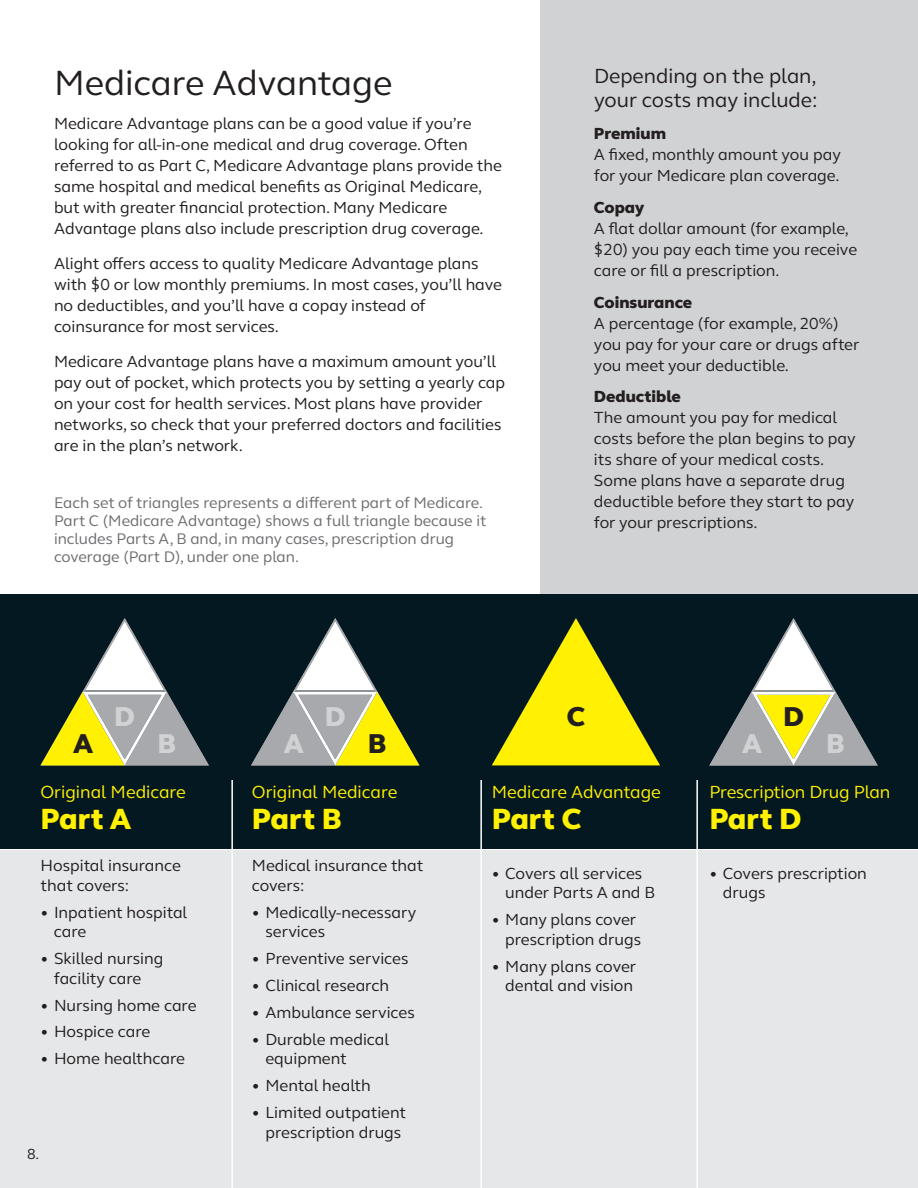
<style>
.page{position:relative;width:918px;height:1188px;background:#fff}
.page>*{position:absolute;margin:0;border:0;box-sizing:border-box;transform-origin:0 0}
.t1{font:36px "FS Thrive Elliot";color:#231f20}
.t2{font:800 30px "FS Thrive Elliot";color:#fff101}
.t3{font:800 28.05px "FS Thrive Elliot";color:#d1d2d4}
.t4{font:800 28.05px "FS Thrive Elliot";color:#231f20}
.t5{font:21px/24px "FS Thrive Elliot";color:#231f20}
.t6{font:18px "FS Thrive Elliot";color:#fff101}
.t7{font:16.5px/21px "FS Thrive Elliot";color:#231f20}
.t8{font:800 16.5px "FS Thrive Elliot";color:#231f20}
.t9{font:15.75px/18px "FS Thrive Elliot";color:#6c6d70}
.t10{font:15px "FS Thrive Elliot";color:#231f20}
</style>
<div class="page">
<div style="left:540px;top:0;width:378px;height:594px;background:#d1d2d4"></div>
<div style="left:0;top:850px;width:918px;height:338px;background:#e6e7e9"></div>
<div style="left:0;top:594px;width:918px;height:255px;background:#031820"></div>
<svg style="left:492px;top:618px;width:168px;height:147px"></svg>
<svg style="left:709px;top:618px;width:169px;height:148px"></svg>
<svg style="left:40px;top:618px;width:169px;height:147px"></svg>
<svg style="left:251px;top:618px;width:168px;height:147px"></svg>
<hr style="left:231px;top:780px;width:2px;height:408px;background:#fff">
<hr style="left:480px;top:780px;width:2px;height:408px;background:#fff">
<hr style="left:696px;top:780px;width:2px;height:408px;background:#fff">
<h1 class="t1" style="left:54px;top:69px;width:340px">Medicare Advantage</h1>
<p class="t7" style="left:54px;top:115px;width:449px">Medicare Advantage plans can be a good value if you’re looking for all-in-one medical and drug coverage. Often referred to as Part C, Medicare Advantage plans provide the same hospital and medical benefits as Original Medicare, but with greater financial protection. Many Medicare Advantage plans also include prescription drug coverage.</p>
<p class="t7" style="left:54px;top:255px;width:450px">Alight offers access to quality Medicare Advantage plans with $0 or low monthly premiums. In most cases, you’ll have no deductibles, and you’ll have a copay instead of coinsurance for most services.</p>
<p class="t7" style="left:54px;top:352px;width:453px">Medicare Advantage plans have a maximum amount you’ll pay out of pocket, which protects you by setting a yearly cap on your cost for health services. Most plans have provider networks, so check that your preferred doctors and facilities are in the plan’s network.</p>
<p class="t9" style="left:54px;top:495px;width:434px">Each set of triangles represents a different part of Medicare.<br>Part C (Medicare Advantage) shows a full triangle because it includes Parts A, B and, in many cases, prescription drug coverage (Part D), under one plan.</p>
<p class="t5" style="left:594px;top:66px;width:225px">Depending on the plan, your costs may include:</p>
<p class="t8" style="left:594px;top:127px;width:74px">Premium</p>
<p class="t7" style="left:594px;top:146px;width:248px">A fixed, monthly amount you pay for your Medicare plan coverage.</p>
<p class="t8" style="left:594px;top:201px;width:52px">Copay</p>
<p class="t7" style="left:594px;top:219px;width:265px">A flat dollar amount (for example, $20) you pay each time you receive care or fill a prescription.</p>
<p class="t8" style="left:594px;top:296px;width:100px">Coinsurance</p>
<p class="t7" style="left:594px;top:314px;width:267px">A percentage (for example, 20%) you pay for your care or drugs after you meet your deductible.</p>
<p class="t8" style="left:594px;top:391px;width:88px">Deductible</p>
<p class="t7" style="left:594px;top:409px;width:263px">The amount you pay for medical costs before the plan begins to pay its share of your medical costs.<br>Some plans have a separate drug deductible before they start to pay for your prescriptions.</p>
<h3 class="t3" style="left:114px;top:706px;width:22px">D</h3>
<h3 class="t3" style="left:325px;top:706px;width:22px">D</h3>
<h3 class="t4" style="left:74px;top:734px;width:21px">A</h3>
<h3 class="t3" style="left:157px;top:734px;width:20px">B</h3>
<h3 class="t3" style="left:284px;top:734px;width:21px">A</h3>
<h3 class="t4" style="left:368px;top:734px;width:20px">B</h3>
<p class="t6" style="left:40px;top:785px;width:147px">Original Medicare</p>
<h2 class="t2" style="left:40px;top:808px;width:92px">Part A</h2>
<p class="t7" style="left:40px;top:857px;width:142px;line-height:19.5px">Hospital insurance that covers:</p>
<p class="t7" style="left:54px;top:904px;width:135px;line-height:19.5px;text-indent:-13px">• Inpatient hospital care</p>
<p class="t7" style="left:40px;top:950px;width:124px;line-height:19.5px;text-align:center">• Skilled nursing facility care</p>
<p class="t7" style="left:40px;top:996px;width:158px">• Nursing home care</p>
<p class="t7" style="left:40px;top:1023px;width:111px">• Hospice care</p>
<p class="t7" style="left:40px;top:1050px;width:146px">• Home healthcare</p>
<p class="t6" style="left:252px;top:785px;width:147px">Original Medicare</p>
<h2 class="t2" style="left:252px;top:808px;width:92px">Part B</h2>
<p class="t7" style="left:252px;top:857px;width:173px;line-height:19.5px">Medical insurance that covers:</p>
<p class="t7" style="left:265px;top:904px;width:152px;line-height:19.5px;text-indent:-13px">• Medically-necessary services</p>
<p class="t7" style="left:252px;top:950px;width:158px">• Preventive services</p>
<p class="t7" style="left:252px;top:977px;width:139px">• Clinical research</p>
<p class="t7" style="left:252px;top:1003px;width:164px">• Ambulance services</p>
<p class="t7" style="left:265px;top:1031px;width:125px;line-height:19.5px;text-indent:-13px">• Durable medical equipment</p>
<p class="t7" style="left:252px;top:1077px;width:120px">• Mental health</p>
<p class="t7" style="left:252px;top:1105px;width:156px;line-height:19.5px;text-align:center">• Limited outpatient prescription drugs</p>
<h3 class="t4" style="left:567px;top:707px;width:20px">C</h3>
<h3 class="t4" style="left:783px;top:707px;width:22px">D</h3>
<h3 class="t3" style="left:742px;top:734px;width:21px">A</h3>
<h3 class="t3" style="left:826px;top:734px;width:20px">B</h3>
<p class="t6" style="left:492px;top:785px;width:171px">Medicare Advantage</p>
<h2 class="t2" style="left:492px;top:808px;width:91px">Part C</h2>
<p class="t7" style="left:505px;top:865px;width:152px;line-height:19.5px;text-indent:-13px">• Covers all services under Parts A and B</p>
<p class="t7" style="left:492px;top:911px;width:151px;line-height:19.5px;text-align:right">• Many plans cover prescription drugs</p>
<p class="t7" style="left:492px;top:958px;width:146px;line-height:19.5px;text-align:right">• Many plans cover dental and vision</p>
<p class="t6" style="left:709px;top:785px;width:182px">Prescription Drug Plan</p>
<h2 class="t2" style="left:709px;top:808px;width:94px">Part D</h2>
<p class="t7" style="left:723px;top:865px;width:146px;line-height:19.5px;text-indent:-13px">• Covers prescription drugs</p>
<p class="t10" style="left:27px;top:1148px;width:14px">8.</p>
</div>
